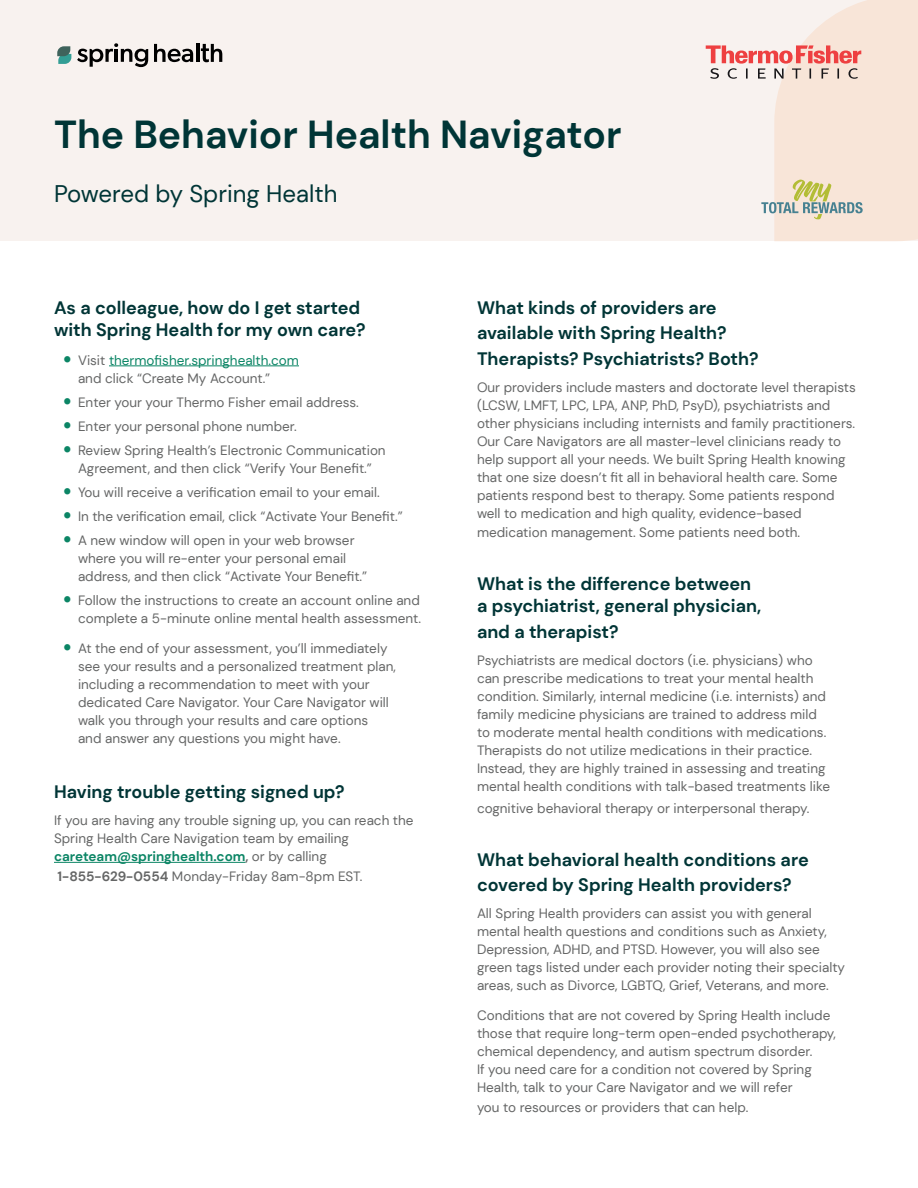
<style>
.page{position:relative;width:918px;height:1188px;background:#fff}
.page>*{position:absolute;margin:0;border:0;box-sizing:border-box;transform-origin:0 0}
.t1{font:700 39px "DM Sans";color:#003536}
.t2{font:24px "DM Sans";color:#003536}
.t3{font:700 18px/25.5px "DM Sans";color:#003536}
.Paragraph{font:13.5px/18px "DM Sans";color:#656666}
.s1{font-weight:700;font-size:22.5px;color:#0b8565}
.s2{color:#0b8565}
.s3{font-weight:700;color:#0b8565}
.s4{font-weight:700}
</style>
<div class="page">
<div style="left:0;top:0;width:918px;height:241px;background:#f8f2ef"></div>
<svg style="left:77px;top:43px;width:71px;height:24px"></svg>
<svg style="left:154px;top:44px;width:39px;height:18px"></svg>
<hr style="left:196px;top:44px;width:3px;height:18px;background:#000">
<svg style="left:201px;top:44px;width:21px;height:18px"></svg>
<svg style="left:57px;top:46px;width:14px;height:18px"></svg>
<svg style="left:706px;top:0;width:212px;height:241px"></svg>
<hr style="left:109px;top:366px;width:190px;height:1px;background:#0b8565">
<hr style="left:54px;top:862px;width:192px;height:1px;background:#0b8565">
<h1 class="t1" style="left:54px;top:110px;width:569px">The Behavior Health Navigator</h1>
<h2 class="t2" style="left:54px;top:179px;width:285px">Powered by Spring Health</h2>
<h2 class="t3" style="left:54px;top:296px;width:313px;line-height:22.5px">As a colleague, how do I get started with Spring Health for my own care?</h2>
<p class="Paragraph" style="left:78px;top:351px;width:223px;text-indent:-15px"><span class="s1">•</span> Visit <span class="s2">thermofisher.springhealth.com </span>and click “Create My Account.”</p>
<p class="Paragraph" style="left:63px;top:393px;width:297px"><span class="s1">•</span> Enter your your Thermo Fisher email address.</p>
<p class="Paragraph" style="left:63px;top:417px;width:235px"><span class="s1">•</span> Enter your personal phone number.</p>
<p class="Paragraph" style="left:63px;top:441px;width:324px;text-align:center"><span class="s1">•</span> Review Spring Health’s Electronic Communication<br>Agreement, and then click “Verify Your Benefit.”</p>
<p class="Paragraph" style="left:63px;top:483px;width:318px"><span class="s1">•</span> You will receive a verification email to your email.</p>
<p class="Paragraph" style="left:63px;top:507px;width:341px"><span class="s1">•</span> In the verification email, click “Activate Your Benefit.”</p>
<p class="Paragraph" style="left:78px;top:531px;width:291px;text-indent:-15px"><span class="s1">•</span> A new window will open in your web browser where you will re-enter your personal email address, and then click “Activate Your Benefit.”</p>
<p class="Paragraph" style="left:63px;top:591px;width:360px;text-align:right"><span class="s1">•</span> Follow the instructions to create an account online and complete a 5-minute online mental health assessment.</p>
<p class="Paragraph" style="left:78px;top:639px;width:320px;text-indent:-15px"><span class="s1">•</span> At the end of your assessment, you’ll immediately see your results and a personalized treatment plan, including a recommendation to meet with your dedicated Care Navigator. Your Care Navigator will walk you through your results and care options<br>and answer any questions you might have.</p>
<h2 class="t3" style="left:54px;top:779px;width:292px">Having trouble getting signed up?</h2>
<p class="Paragraph" style="left:54px;top:811px;width:361px">If you are having any trouble signing up, you can reach the<br>Spring Health Care Navigation team by emailing <span class="s3">careteam@springhealth.com</span><span class="s4">,</span> or by calling</p>
<p class="Paragraph" style="left:58px;top:867px;width:306px"><span class="s4">1-855-629-0554</span> Monday-Friday 8am-8pm EST.</p>
<h2 class="t3" style="left:477px;top:294px;width:283px">What kinds of providers are available with Spring Health?<br>Therapists? Psychiatrists? Both?</h2>
<p class="Paragraph" style="left:477px;top:378px;width:380px">Our providers include masters and doctorate level therapists (LCSW, LMFT, LPC, LPA, ANP, PhD, PsyD), psychiatrists and other physicians including internists and family practitioners.<br>Our Care Navigators are all master-level clinicians ready to help support all your needs. We built Spring Health knowing that one size doesn’t fit all in behavioral health care. Some patients respond best to therapy. Some patients respond well to medication and high quality, evidence-based</p>
<p class="Paragraph" style="left:477px;top:523px;width:325px">medication management. Some patients need both.</p>
<h2 class="t3" style="left:477px;top:572px;width:286px;line-height:22.5px">What is the difference between a psychiatrist, general physician,</h2>
<h2 class="t3" style="left:477px;top:618px;width:143px">and a therapist?</h2>
<p class="Paragraph" style="left:477px;top:651px;width:355px">Psychiatrists are medical doctors (i.e. physicians) who can prescribe medications to treat your mental health condition. Similarly, internal medicine (i.e. internists) and family medicine physicians are trained to address mild to moderate mental health conditions with medications.<br>Therapists do not utilize medications in their practice.<br>Instead, they are highly trained in assessing and treating mental health conditions with talk-based treatments like</p>
<p class="Paragraph" style="left:477px;top:799px;width:334px">cognitive behavioral therapy or interpersonal therapy.</p>
<h2 class="t3" style="left:477px;top:846px;width:333px">What behavioral health conditions are covered by Spring Health providers?</h2>
<p class="Paragraph" style="left:477px;top:904px;width:370px">All Spring Health providers can assist you with general mental health questions and conditions such as Anxiety, Depression, ADHD, and PTSD. However, you will also see green tags listed under each provider noting their specialty areas, such as Divorce, LGBTQ, Grief, Veterans, and more.</p>
<p class="Paragraph" style="left:477px;top:1006px;width:361px">Conditions that are not covered by Spring Health include those that require long-term open-ended psychotherapy, chemical dependency, and autism spectrum disorder.<br>If you need care for a condition not covered by Spring Health, talk to your Care Navigator and we will refer</p>
<p class="Paragraph" style="left:477px;top:1098px;width:273px">you to resources or providers that can help.</p>
</div>
